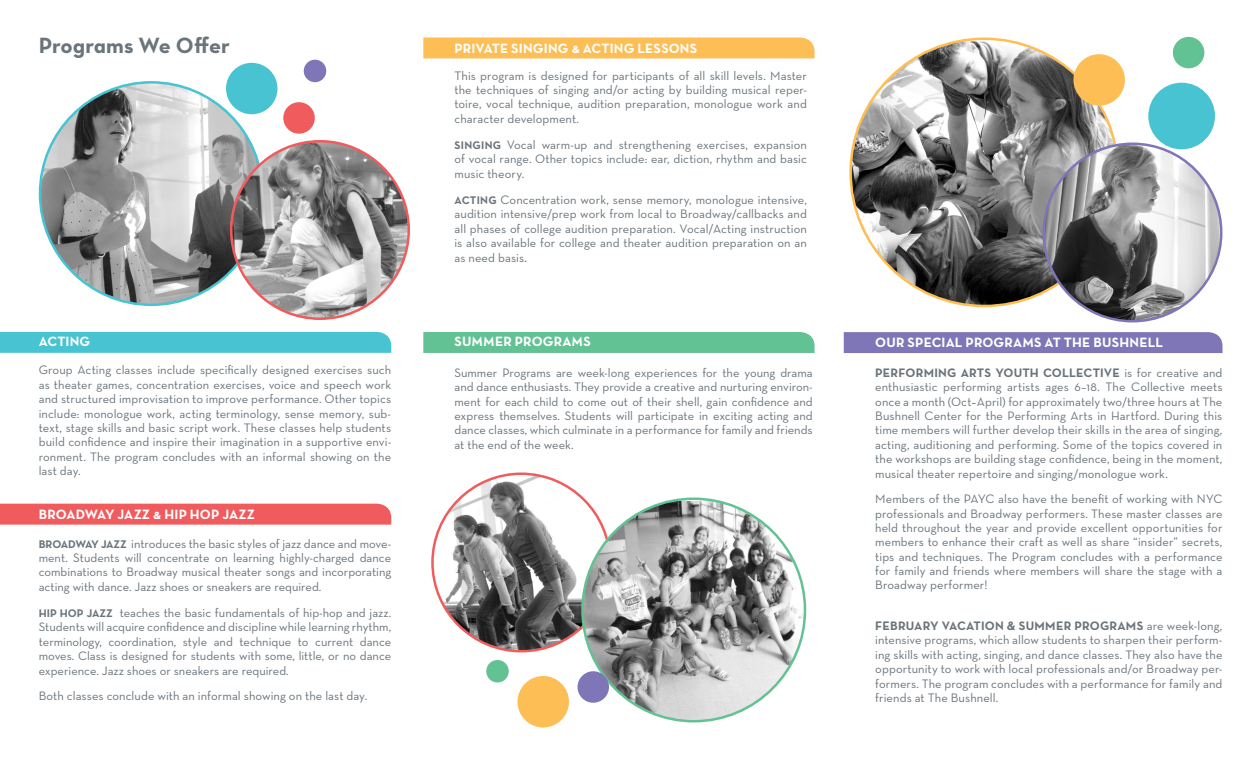
<style>
.page{position:relative;width:1260px;height:765px;background:#fff}
.page>*{position:absolute;margin:0;border:0;box-sizing:border-box;transform-origin:0 0}
.Main{font:22.5px "Neutra Text Bold Alt";color:#6a747b}
.Main-2{font:13.75px "Neutra Text Bold SC Alt";letter-spacing:.01em;color:#fff}
.Main-3{font:12.5px/14.4px "Neutra Text";letter-spacing:.005em;color:#6a747b;text-align:justify}
.s1{font-weight:700;font-size:11.25px}
.s2{color:#007cc2}
.s3{font-weight:700}
</style>
<div class="page">
<img style="left:432px;top:475px;width:155px;height:174px">
<div style="left:518px;top:676px;width:51px;height:52px;background:#fdbe56;border-radius:50%"></div>
<div style="left:844px;top:332px;width:378px;height:21px;background:#7f76b7"></div>
<div style="left:423px;top:38px;width:392px;height:20px;background:#fdbe56"></div>
<div style="left:423px;top:332px;width:392px;height:21px;background:#63c294"></div>
<div style="left:0;top:504px;width:391px;height:21px;background:#f05c5e"></div>
<div style="left:0;top:332px;width:391px;height:21px;background:#47c3d2"></div>
<img style="left:582px;top:501px;width:223px;height:220px">
<img style="left:852px;top:39px;width:265px;height:267px">
<div style="left:1148px;top:83px;width:67px;height:66px;background:#47c3d2;border-radius:50%"></div>
<div style="left:1173px;top:37px;width:31px;height:31px;background:#63c294;border-radius:50%"></div>
<div style="left:304px;top:60px;width:22px;height:22px;background:#7f76b7;border-radius:50%"></div>
<img style="left:40px;top:83px;width:222px;height:222px;border-radius:50%">
<div style="left:1073px;top:54px;width:52px;height:52px;background:#fdbe56;border-radius:50%"></div>
<img style="left:1044px;top:144px;width:177px;height:177px;border-radius:50%">
<img style="left:231px;top:141px;width:178px;height:178px;border-radius:50%">
<div style="left:283px;top:102px;width:32px;height:32px;background:#f05c5e;border-radius:50%"></div>
<div style="left:226px;top:63px;width:51px;height:51px;background:#47c3d2;border-radius:50%"></div>
<div style="left:578px;top:671px;width:31px;height:32px;background:#7f76b7;border-radius:50%"></div>
<div style="left:486px;top:660px;width:23px;height:22px;background:#63c294;border-radius:50%"></div>
<p class="Main" style="left:39px;top:32px;width:193px">Programs We Offer</p>
<p class="Main-2" style="left:455px;top:39px;width:244px">PRIVATE SINGING &amp; ACTING LESSONS</p>
<p class="Main-3" style="left:455px;top:68px;width:354px">This program is designed for participants of all skill levels. Master the techniques of singing and/or acting by building musical reper&shy;toire, vocal technique, audition preparation, monologue work and character development.</p>
<p class="Main-3" style="left:455px;top:137px;width:354px"><span class="s1">SINGING</span> Vocal warm-up and strengthening exercises, expansion of vocal range. Other topics include: ear, diction, rhythm and basic music theory.</p>
<p class="Main-3" style="left:455px;top:192px;width:354px"><span class="s1">ACTING</span> Concentration work, sense memory, monologue intensive, audition intensive/prep work from local to Broadway/callbacks and all phases of college audition preparation. Vocal/Acting instruction is also available for college and theater audition preparation on an as need basis<span class="s2">.</span></p>
<p class="Main-2" style="left:39px;top:333px;width:53px">ACTING</p>
<p class="Main-2" style="left:455px;top:333px;width:138px">SUMMER PROGRAMS</p>
<p class="Main-3" style="left:39px;top:363px;width:354px">Group Acting classes include specifically designed exercises such as theater games, concentration exercises, voice and speech work and structured improvisation to improve performance. Other topics include: monologue work, acting terminology, sense memory, sub&shy;text, stage skills and basic script work. These classes help students build confidence and inspire their imagination in a supportive envi&shy;ronment. The program concludes with an informal showing on the last day.</p>
<p class="Main-2" style="left:39px;top:505px;width:218px">BROADWAY JAZZ &amp; HIP HOP JAZZ</p>
<p class="Main-3" style="left:39px;top:536px;width:354px"><span class="s1">BROADWAY JAZZ</span> introduces the basic styles of jazz dance and move&shy;ment. Students will concentrate on learning highly-charged dance combinations to Broadway musical theater songs and incorporating acting with dance. Jazz shoes or sneakers are required.</p>
<p class="Main-3" style="left:39px;top:605px;width:354px"><span class="s1">HIP HOP JAZZ</span> teaches the basic fundamentals of hip-hop and jazz.<br>Students will acquire confidence and discipline while learning rhythm, terminology, coordination, style and technique to current dance moves. Class is designed for students with some, little, or no dance experience. Jazz shoes or sneakers are required.</p>
<p class="Main-3" style="left:39px;top:689px;width:330px">Both classes conclude with an informal showing on the last day.</p>
<p class="Main-3" style="left:455px;top:365px;width:360px">Summer Programs are week-long experiences for the young drama and dance enthusiasts. They provide a creative and nurturing environ&shy;ment for each child to come out of their shell, gain confidence and express themselves. Students will participate in exciting acting and dance classes, which culminate in a performance for family and friends at the end of the week.</p>
<p class="Main-2" style="left:875px;top:333px;width:289px">OUR SPECIAL PROGRAMS AT THE BUSHNELL</p>
<p class="Main-3" style="left:875px;top:365px;width:349px"><span class="s3">PERFORMING ARTS YOUTH COLLECTIVE</span> is for creative and enthusiastic performing artists ages 6–18. The Collective meets once a month (Oct–April) for approximately two/three hours at The Bushnell Center for the Performing Arts in Hartford. During this time members will further develop their skills in the area of singing, acting, auditioning and performing. Some of the topics covered in the workshops are building stage confidence, being in the moment, musical theater repertoire and singing/monologue work.</p>
<p class="Main-3" style="left:875px;top:491px;width:349px">Members of the PAYC also have the benefit of working with NYC professionals and Broadway performers. These master classes are held throughout the year and provide excellent opportunities for members to enhance their craft as well as share “insider” secrets, tips and techniques. The Program concludes with a performance for family and friends where members will share the stage with a Broadway performer!</p>
<p class="Main-3" style="left:875px;top:618px;width:349px"><span class="s3">FEBRUARY VACATION &amp; SUMMER PROGRAMS</span> are week-long, intensive programs, which allow students to sharpen their perform&shy;ing skills with acting, singing, and dance classes. They also have the opportunity to work with local professionals and/or Broadway per&shy;formers. The program concludes with a performance for family and friends at The Bushnell.</p>
</div>
